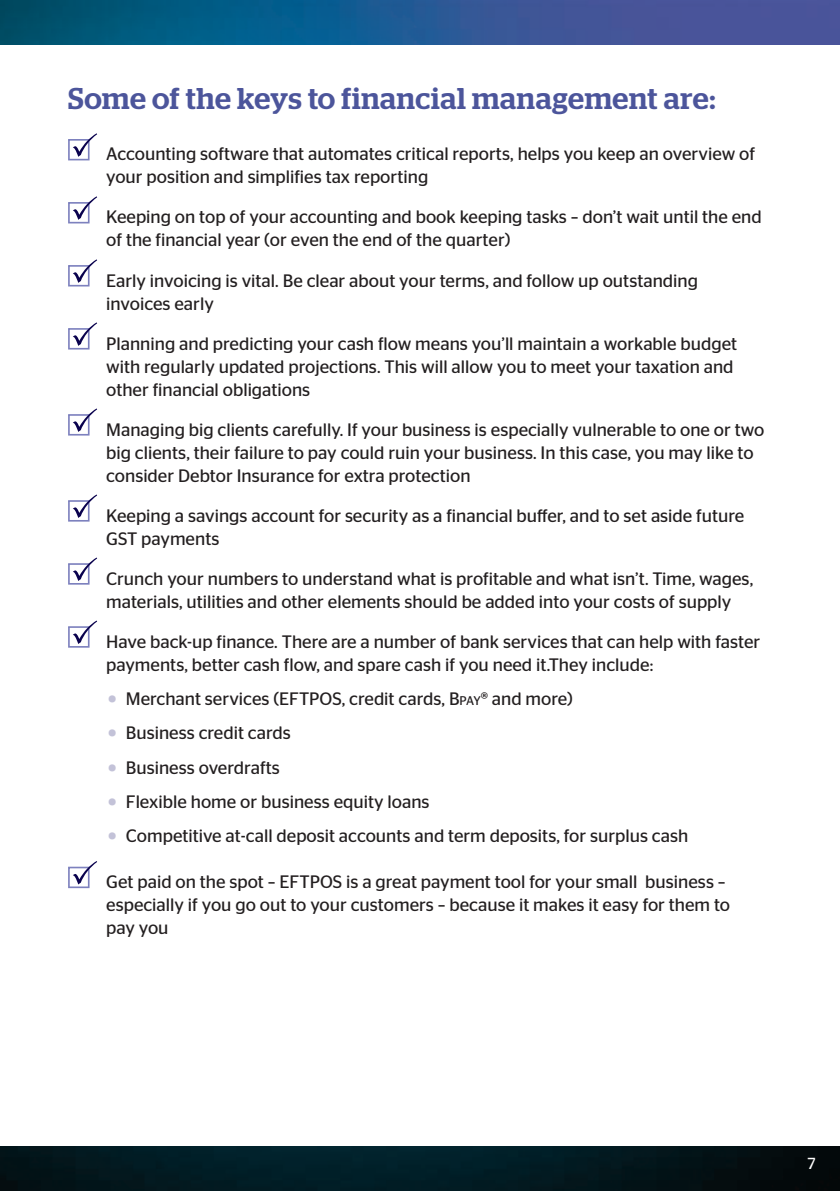
<style>
.page{position:relative;width:840px;height:1191px;background:#fff}
.page>*{position:absolute;margin:0;border:0;box-sizing:border-box;transform-origin:0 0}
.t1{font:500 30px "Stag";letter-spacing:.02em;color:#4c559b}
.t2{font:18px/23px "Stag Sans";color:#231f20}
.t3{font:16px "Stag Sans";color:#fff}
.s1{font-size:28px;color:#c3c2d8}
.s2{font-style:inherit}
.s3{font-size:12.6px}
</style>
<div class="page">
<img style="left:0;top:0;width:839px;height:1191px">
<div style="left:0;top:45px;width:839px;height:1100px;background:#fff"></div>
<svg style="left:68px;top:133px;width:29px;height:27px"></svg>
<svg style="left:68px;top:196px;width:29px;height:27px"></svg>
<svg style="left:68px;top:259px;width:29px;height:27px"></svg>
<svg style="left:68px;top:322px;width:29px;height:27px"></svg>
<svg style="left:68px;top:408px;width:29px;height:27px"></svg>
<svg style="left:68px;top:494px;width:29px;height:27px"></svg>
<svg style="left:68px;top:557px;width:29px;height:27px"></svg>
<svg style="left:68px;top:620px;width:29px;height:27px"></svg>
<svg style="left:68px;top:861px;width:29px;height:27px"></svg>
<h1 class="t1" style="left:68px;top:81px;width:648px">Some of the keys to financial management are:</h1>
<p class="t2" style="left:106px;top:142px;width:650px">Accounting software that automates critical reports, helps you keep an overview of your position and simplifies tax reporting</p>
<p class="t2" style="left:106px;top:205px;width:656px">Keeping on top of your accounting and book keeping tasks – don’t wait until the end of the financial year (or even the end of the quarter)</p>
<p class="t2" style="left:106px;top:268px;width:593px">Early invoicing is vital. Be clear about your terms, and follow up outstanding invoices early</p>
<p class="t2" style="left:106px;top:332px;width:632px">Planning and predicting your cash flow means you’ll maintain a workable budget with regularly updated projections. This will allow you to meet your taxation and other financial obligations</p>
<p class="t2" style="left:106px;top:418px;width:659px">Managing big clients carefully. If your business is especially vulnerable to one or two big clients, their failure to pay could ruin your business. In this case, you may like to consider Debtor Insurance for extra protection</p>
<p class="t2" style="left:106px;top:504px;width:639px">Keeping a savings account for security as a financial buffer, and to set aside future<br>GST payments</p>
<p class="t2" style="left:106px;top:567px;width:648px">Crunch your numbers to understand what is profitable and what isn’t. Time, wages, materials, utilities and other elements should be added into your costs of supply</p>
<p class="t2" style="left:106px;top:630px;width:655px">Have back-up finance. There are a number of bank services that can help with faster payments, better cash flow, and spare cash if you need it.They include:</p>
<p class="t2" style="left:108px;top:687px;width:466px"><span class="s1">•</span> Merchant services (EFTPOS, credit cards, <span class="s2">B</span><span class="s3">PAY</span>® and more)</p>
<p class="t2" style="left:108px;top:721px;width:184px"><span class="s1">•</span> Business credit cards</p>
<p class="t2" style="left:108px;top:756px;width:173px"><span class="s1">•</span> Business overdrafts</p>
<p class="t2" style="left:108px;top:790px;width:323px"><span class="s1">•</span> Flexible home or business equity loans</p>
<p class="t2" style="left:108px;top:824px;width:581px"><span class="s1">•</span> Competitive at-call deposit accounts and term deposits, for surplus cash</p>
<p class="t2" style="left:106px;top:870px;width:625px">Get paid on the spot – EFTPOS is a great payment tool for your small business – especially if you go out to your customers – because it makes it easy for them to pay you</p>
<p class="t3" style="left:807px;top:1154px;width:10px">7</p>
</div>
